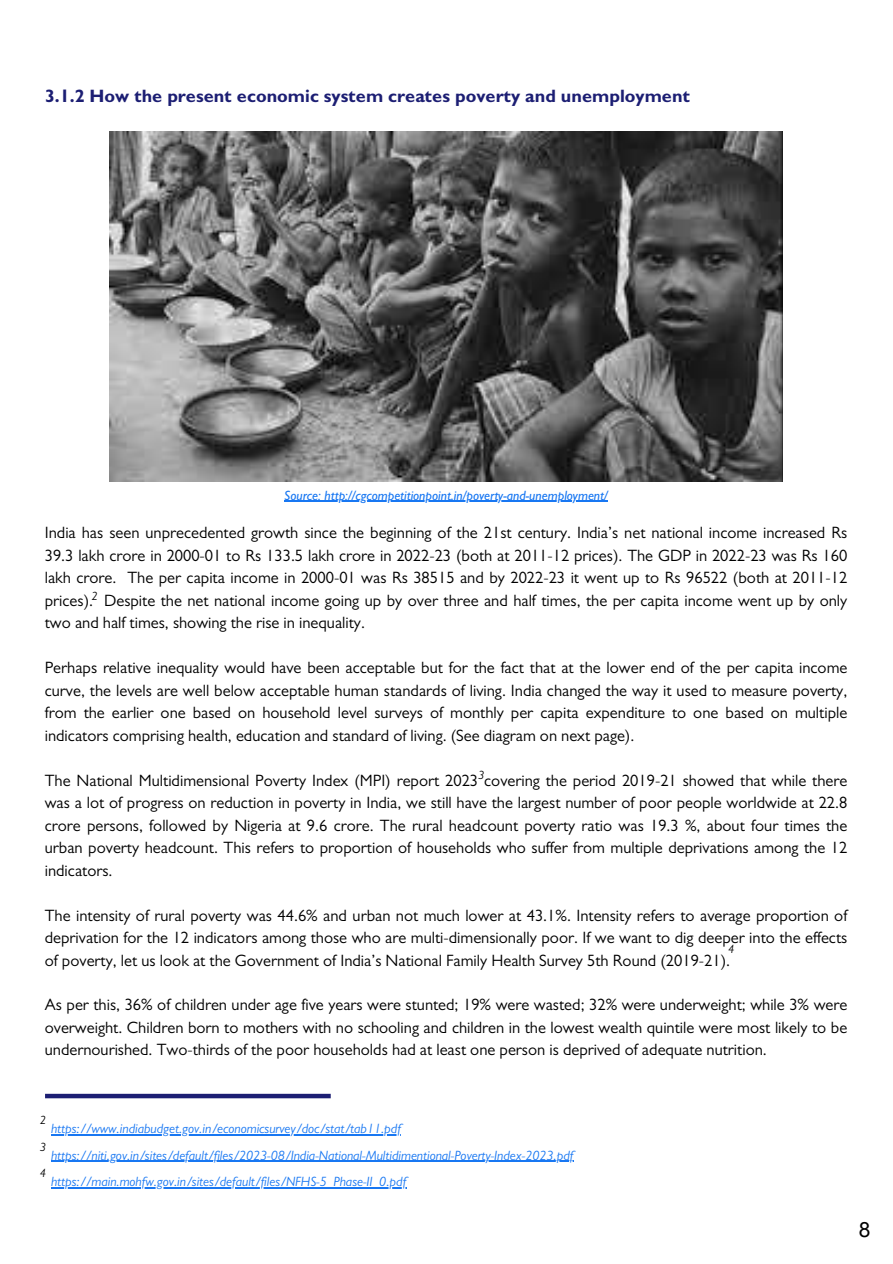
<style>
.page{position:relative;width:893px;height:1264px;background:#fff}
.page>*{position:absolute;margin:0;border:0;box-sizing:border-box;transform-origin:0 0}
.t1{font:700 18px "Gill Sans";color:#1c1e73}
.t2{font:16.5px/22.5px "Gill Sans";color:#000;text-align:justify}
.t3{font:italic 13.5px "Gill Sans";color:#1877f2}
.t4{font:italic 500 13.5px "Gill Sans";color:#1877f2}
.t5{font:italic 12px "Gill Sans";color:#000}
</style>
<div class="page">
<img style="left:110px;top:132px;width:672px;height:349px">
<hr style="left:284px;top:500px;width:324px;height:2px;background:#1877f2">
<div style="left:45px;top:1093px;width:286px;height:5px;background:#1c1e73"></div>
<hr style="left:51px;top:1134px;width:350px;height:1px;background:#1877f2">
<hr style="left:51px;top:1160px;width:522px;height:1px;background:#1877f2">
<hr style="left:51px;top:1187px;width:355px;height:1px;background:#1877f2">
<p class="t1" style="left:45px;top:90px;width:646px">3.1.2 How the present economic system creates poverty and unemployment</p>
<p class="t4" style="left:284px;top:490px;width:325px">Source: http://cgcompetitionpoint.in/poverty-and-unemployment/</p>
<p class="t2" style="left:45px;top:524px;width:804px">India has seen unprecedented growth since the beginning of the 21st century. India’s net national income increased Rs 39.3 lakh crore in 2000-01 to Rs 133.5 lakh crore in 2022-23 (both at 2011-12 prices). The GDP in 2022-23 was Rs 160 lakh crore. The per capita income in 2000-01 was Rs 38515 and by 2022-23 it went up to Rs 96522 (both at 2011-12 prices). Despite the net national income going up by over three and half times, the per capita income went up by only two and half times, showing the rise in inequality.</p>
<p class="t2" style="left:45px;top:659px;width:804px">Perhaps relative inequality would have been acceptable but for the fact that at the lower end of the per capita income curve, the levels are well below acceptable human standards of living. India changed the way it used to measure poverty, from the earlier one based on household level surveys of monthly per capita expenditure to one based on multiple indicators comprising health, education and standard of living. (See diagram on next page).</p>
<p class="t2" style="left:45px;top:771px;width:804px">The National Multidimensional Poverty Index (MPI) report 2023 covering the period 2019-21 showed that while there was a lot of progress on reduction in poverty in India, we still have the largest number of poor people worldwide at 22.8 crore persons, followed by Nigeria at 9.6 crore. The rural headcount poverty ratio was 19.3 %, about four times the urban poverty headcount. This refers to proportion of households who suffer from multiple deprivations among the 12 indicators.</p>
<p class="t2" style="left:45px;top:906px;width:804px">The intensity of rural poverty was 44.6% and urban not much lower at 43.1%. Intensity refers to average proportion of deprivation for the 12 indicators among those who are multi-dimensionally poor. If we want to dig deeper into the effects of poverty, let us look at the Government of India’s National Family Health Survey 5th Round (2019-21).</p>
<p class="t2" style="left:45px;top:996px;width:804px">As per this, 36% of children under age five years were stunted; 19% were wasted; 32% were underweight; while 3% were overweight. Children born to mothers with no schooling and children in the lowest wealth quintile were most likely to be undernourished. Two-thirds of the poor households had at least one person is deprived of adequate nutrition.</p>
<p class="t5" style="left:92px;top:591px;width:8px">2</p>
<p class="t5" style="left:478px;top:770px;width:8px">3</p>
<p class="t5" style="left:728px;top:945px;width:8px">4</p>
<p class="t5" style="left:40px;top:1115px;width:8px">2</p>
<p class="t3" style="left:51px;top:1123px;width:351px">https://www.indiabudget.gov.in/economicsurvey/doc/stat/tab11.pdf</p>
<p class="t5" style="left:40px;top:1142px;width:8px">3</p>
<p class="t3" style="left:51px;top:1150px;width:523px">https://niti.gov.in/sites/default/files/2023-08/India-National-Multidimentional-Poverty-Index-2023.pdf</p>
<p class="t5" style="left:40px;top:1169px;width:8px">4</p>
<p class="t3" style="left:51px;top:1176px;width:356px">https://main.mohfw.gov.in/sites/default/files/NFHS-5_Phase-II_0.pdf</p>
</div>
